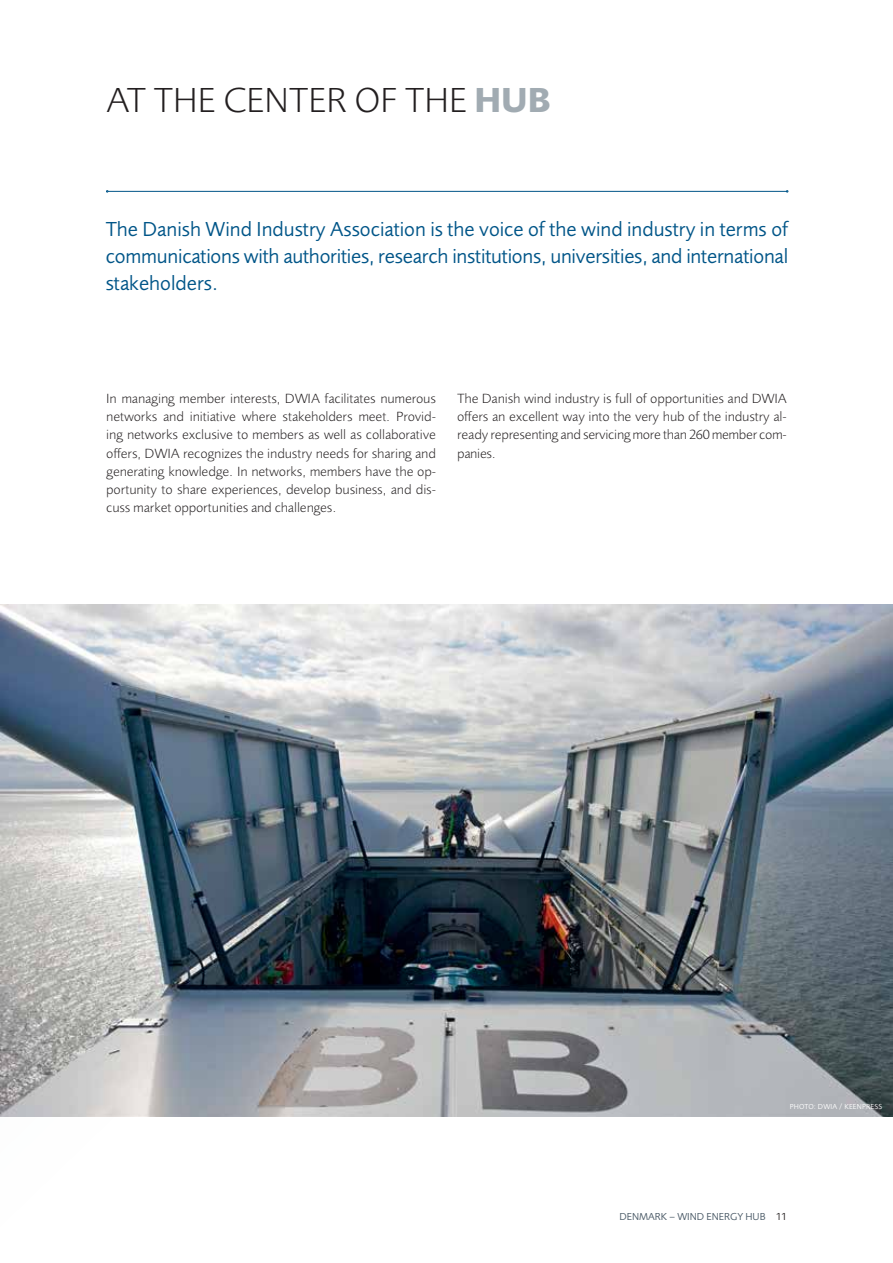
<style>
.page{position:relative;width:893px;height:1263px;background:#fff}
.page>*{position:absolute;margin:0;border:0;box-sizing:border-box;transform-origin:0 0}
.t1{font:300 36px "Foundry Sans";color:#231f20}
.t2{font:21px/27px "Foundry Sans";letter-spacing:-.01em;color:#058;text-align:justify}
.t3{font:300 13.8px/18.3px "Foundry Sans";letter-spacing:-.01em;color:#231f20;text-align:justify}
.t4{font:10.5px "Foundry Sans";color:#485865}
.t5{font:7.5px "Foundry Sans";letter-spacing:.02em;color:#fff}
.s1{font-weight:700;color:#a1abb2}
.s2{color:#231f20}
</style>
<div class="page">
<hr style="left:108px;top:191px;width:678px;height:1px;background:#058">
<img style="left:0;top:604px;width:893px;height:512px">
<h1 class="t1" style="left:106px;top:81px;width:446px">AT THE CENTER OF THE <span class="s1">HUB</span></h1>
<h2 class="t2" style="left:106px;top:215px;width:684px">The Danish Wind Industry Association is the voice of the wind industry in terms of communications with authorities, research institutions, universities, and international stakeholders.</h2>
<p class="t3" style="left:106px;top:389px;width:331px">In managing member interests, DWIA facilitates numerous networks and initiative where stakeholders meet. Provid&shy;ing networks exclusive to members as well as collaborative offers, DWIA recognizes the industry needs for sharing and generating knowledge. In networks, members have the op&shy;portunity to share experiences, develop business, and dis&shy;cuss market opportunities and challenges.</p>
<p class="t3" style="left:457px;top:389px;width:331px">The Danish wind industry is full of opportunities and DWIA offers an excellent way into the very hub of the industry al&shy;ready representing and servicing more than 260 member com&shy;panies.</p>
<p class="t5" style="left:790px;top:1102px;width:94px">PHOTO: DWIA / KEENPRESS</p>
<p class="t4" style="left:619px;top:1211px;width:169px">DENMARK – WIND ENERGY HUB <span class="s2">11</span></p>
</div>
